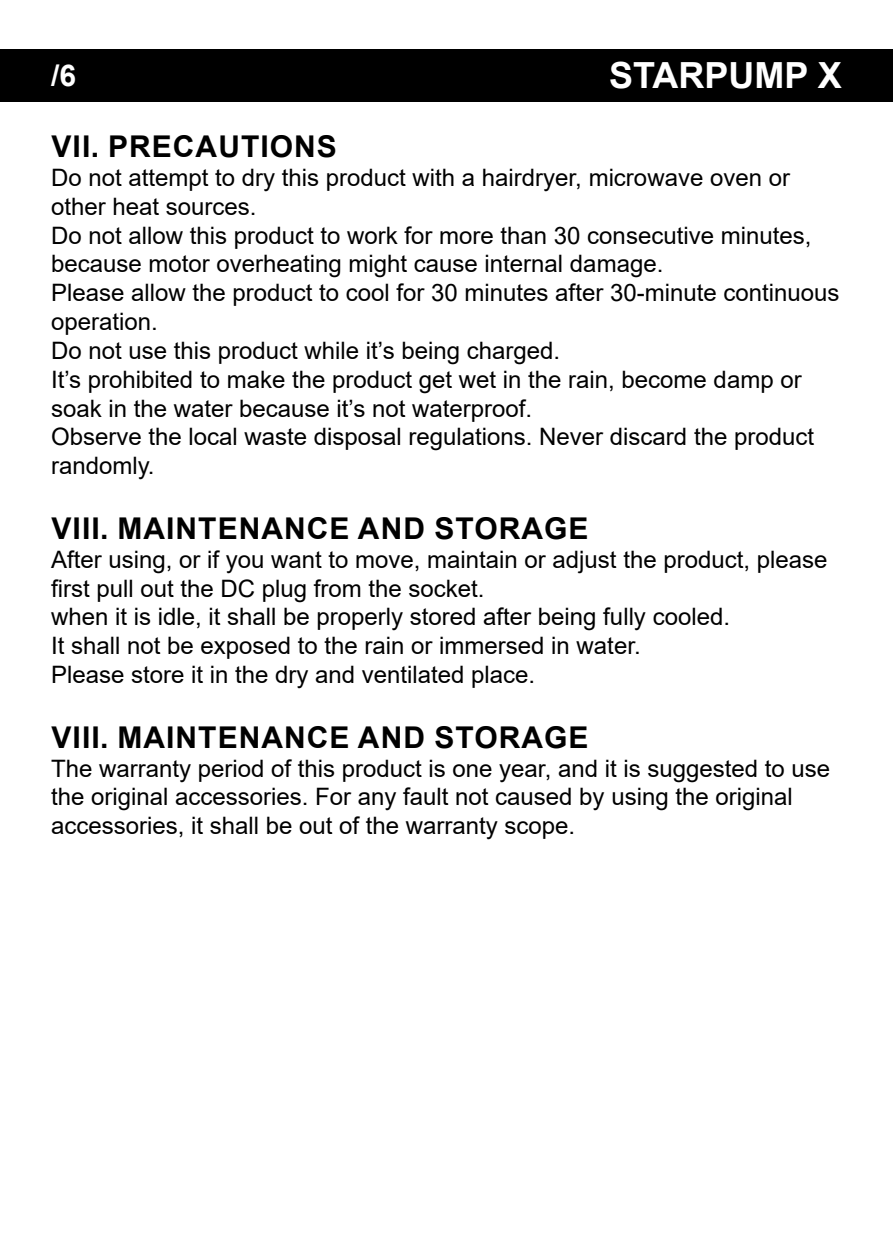
<style>
.page{position:relative;width:893px;height:1259px;background:#fff}
.page>*{position:absolute;margin:0;border:0;box-sizing:border-box;transform-origin:0 0}
.t1{font:700 36px "Arial";color:#fff}
.t2{font:700 30px "Arial";letter-spacing:.035em;color:#000}
.t3{font:700 30px "Arial";color:#fff}
.t4{font:24px/28.8px "Arial";color:#000}
</style>
<div class="page">
<div style="left:0;top:49px;width:893px;height:53px;background:#000"></div>
<p class="t3" style="left:51px;top:54px;width:27px">/6</p>
<h1 class="t1" style="left:609px;top:50px;width:234px">STARPUMP X</h1>
<p class="t2" style="left:52px;top:126px;width:287px">VII. PRECAUTIONS</p>
<p class="t4" style="left:51px;top:163px;width:790px">Do not attempt to dry this product with a hairdryer, microwave oven or other heat sources.<br>Do not allow this product to work for more than 30 consecutive minutes, because motor overheating might cause internal damage.<br>Please allow the product to cool for 30 minutes after 30-minute continuous operation.<br>Do not use this product while it’s being charged.<br>It’s prohibited to make the product get wet in the rain, become damp or soak in the water because it’s not waterproof.<br>Observe the local waste disposal regulations. Never discard the product randomly.</p>
<p class="t2" style="left:52px;top:507px;width:535px">VIII. MAINTENANCE AND STORAGE</p>
<p class="t4" style="left:51px;top:545px;width:778px">After using, or if you want to move, maintain or adjust the product, please first pull out the DC plug from the socket.<br>when it is idle, it shall be properly stored after being fully cooled.<br>It shall not be exposed to the rain or immersed in water.<br>Please store it in the dry and ventilated place.</p>
<p class="t2" style="left:52px;top:716px;width:535px">VIII. MAINTENANCE AND STORAGE</p>
<p class="t4" style="left:51px;top:753px;width:781px">The warranty period of this product is one year, and it is suggested to use the original accessories. For any fault not caused by using the original accessories, it shall be out of the warranty scope.</p>
</div>
